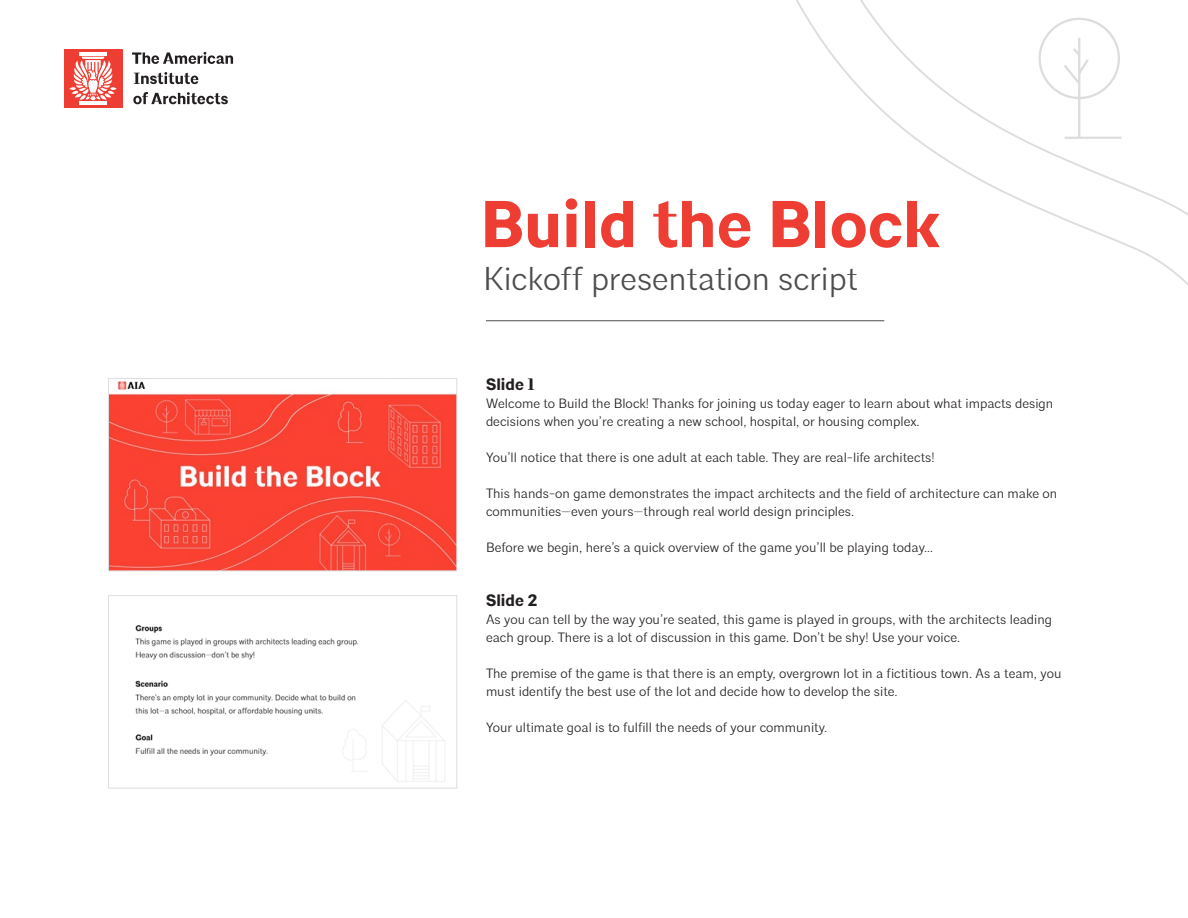
<style>
.page{position:relative;width:1188px;height:918px;background:#fff}
.page>*{position:absolute;margin:0;border:0;box-sizing:border-box;transform-origin:0 0}
.t1{font:700 66px "Architype";color:#ee3e34}
.t2{font:300 33px "Architype";color:#4b4c4d}
.t3{font:700 16.5px "Architype";color:#231f20}
.Body_copy{font:300 13.5px/18px "Architype";color:#231f20}
</style>
<div class="page">
<svg style="left:132px;top:52px;width:101px;height:12px"></svg>
<svg style="left:134px;top:72px;width:64px;height:12px"></svg>
<svg style="left:133px;top:92px;width:95px;height:12px"></svg>
<div style="left:64px;top:49px;width:58px;height:58px;background:#ee3e34"></div>
<hr style="left:80px;top:52px;width:27px;height:4px;background:#fff">
<hr style="left:80px;top:101px;width:27px;height:3px;background:#fff">
<svg style="left:69px;top:57px;width:48px;height:43px"></svg>
<hr style="left:486px;top:320px;width:398px;height:1px;background:#4b4c4d">
<svg style="left:730px;top:0;width:458px;height:322px"></svg>
<img style="left:110px;top:381px;width:345px;height:188px">
<div style="left:108px;top:378px;width:349px;height:193px;border:1px solid #dcdddf"></div>
<img style="left:135px;top:625px;width:310px;height:157px">
<div style="left:108px;top:595px;width:349px;height:194px;border:1px solid #dcdddf"></div>
<p class="t1" style="left:480px;top:184px;width:461px">Build the Block</p>
<h1 class="t2" style="left:483px;top:258px;width:376px">Kickoff presentation script</h1>
<h2 class="t3" style="left:486px;top:375px;width:50px">Slide 1</h2>
<p class="Body_copy" style="left:486px;top:395px;width:569px">Welcome to Build the Block! Thanks for joining us today eager to learn about what impacts design decisions when you’re creating a new school, hospital, or housing complex.</p>
<p class="Body_copy" style="left:486px;top:449px;width:450px">You’ll notice that there is one adult at each table. They are real-life architects!</p>
<p class="Body_copy" style="left:486px;top:485px;width:573px">This hands-on game demonstrates the impact architects and the field of architecture can make on communities—even yours—through real world design principles.</p>
<p class="Body_copy" style="left:486px;top:539px;width:449px">Before we begin, here’s a quick overview of the game you’ll be playing today…</p>
<h2 class="t3" style="left:486px;top:591px;width:53px">Slide 2</h2>
<p class="Body_copy" style="left:486px;top:611px;width:568px">As you can tell by the way you’re seated, this game is played in groups, with the architects leading each group. There is a lot of discussion in this game. Don’t be shy! Use your voice.</p>
<p class="Body_copy" style="left:486px;top:665px;width:577px">The premise of the game is that there is an empty, overgrown lot in a fictitious town. As a team, you must identify the best use of the lot and decide how to develop the site.</p>
<p class="Body_copy" style="left:486px;top:719px;width:343px">Your ultimate goal is to fulfill the needs of your community.</p>
</div>
